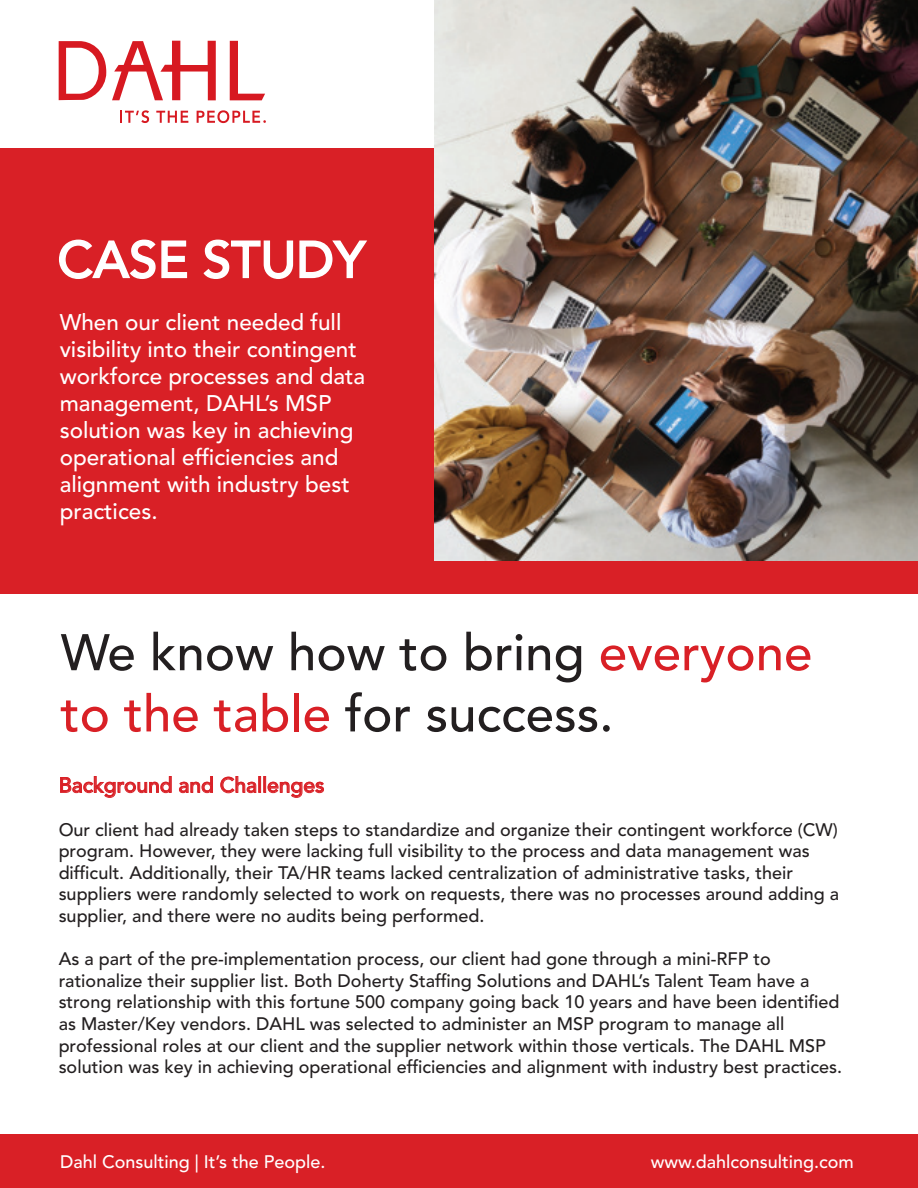
<style>
.page{position:relative;width:918px;height:1188px;background:#fff}
.page>*{position:absolute;margin:0;border:0;box-sizing:border-box;transform-origin:0 0}
.t1{font:500 51px/61.2px "Avenir LT Std";color:#231f20}
.t2{font:500 51px "Avenir LT Std";color:#fff}
.t3{font:500 22.5px/27px "Avenir LT Std";color:#fff}
.t4{font:500 21px "Avenir LT Std";color:#d92026}
.t5{font:500 18px/21.6px "Avenir LT Std";color:#231f20}
.t6{font:500 18px "Avenir LT Std";color:#fff}
.s1{color:#d92026}
</style>
<div class="page">
<div style="left:0;top:1134px;width:918px;height:54px;background:#d92026"></div>
<div style="left:0;top:149px;width:918px;height:445px;background:#d92026"></div>
<svg style="left:112px;top:41px;width:104px;height:59px"></svg>
<svg style="left:230px;top:41px;width:35px;height:59px"></svg>
<svg style="left:59px;top:41px;width:47px;height:59px"></svg>
<svg style="left:120px;top:110px;width:29px;height:13px"></svg>
<svg style="left:156px;top:111px;width:32px;height:12px"></svg>
<svg style="left:197px;top:110px;width:69px;height:13px"></svg>
<img style="left:434px;top:0;width:484px;height:561px">
<svg style="left:59px;top:239px;width:129px;height:40px"></svg>
<svg style="left:203px;top:239px;width:164px;height:40px"></svg>
<svg style="left:60px;top:776px;width:112px;height:22px"></svg>
<svg style="left:179px;top:776px;width:34px;height:17px"></svg>
<svg style="left:220px;top:776px;width:104px;height:22px"></svg>
<h1 class="t2" style="left:57px;top:237px;width:310px">CASE STUDY</h1>
<p class="t3" style="left:60px;top:310px;width:307px">When our client needed full visibility into their contingent workforce processes and data management, DAHL’s MSP solution was key in achieving operational efficiencies and alignment with industry best practices.</p>
<h1 class="t1" style="left:61px;top:627px;width:753px">We know how to bring <span class="s1">everyone to the table</span> for success.</h1>
<p class="t4" style="left:59px;top:776px;width:267px">Background and Challenges</p>
<p class="t5" style="left:59px;top:820px;width:782px">Our client had already taken steps to standardize and organize their contingent workforce (CW) program. However, they were lacking full visibility to the process and data management was difficult. Additionally, their TA/HR teams lacked centralization of administrative tasks, their suppliers were randomly selected to work on requests, there was no processes around adding a supplier, and there were no audits being performed.</p>
<p class="t5" style="left:59px;top:950px;width:785px">As a part of the pre-implementation process, our client had gone through a mini-RFP to rationalize their supplier list. Both Doherty Staffing Solutions and DAHL’s Talent Team have a strong relationship with this fortune 500 company going back 10 years and have been identified as Master/Key vendors. DAHL was selected to administer an MSP program to manage all professional roles at our client and the supplier network within those verticals. The DAHL MSP solution was key in achieving operational efficiencies and alignment with industry best practices.</p>
<p class="t6" style="left:60px;top:1154px;width:267px">Dahl Consulting | It’s the People.</p>
<p class="t6" style="left:651px;top:1154px;width:205px">www.dahlconsulting.com</p>
</div>
